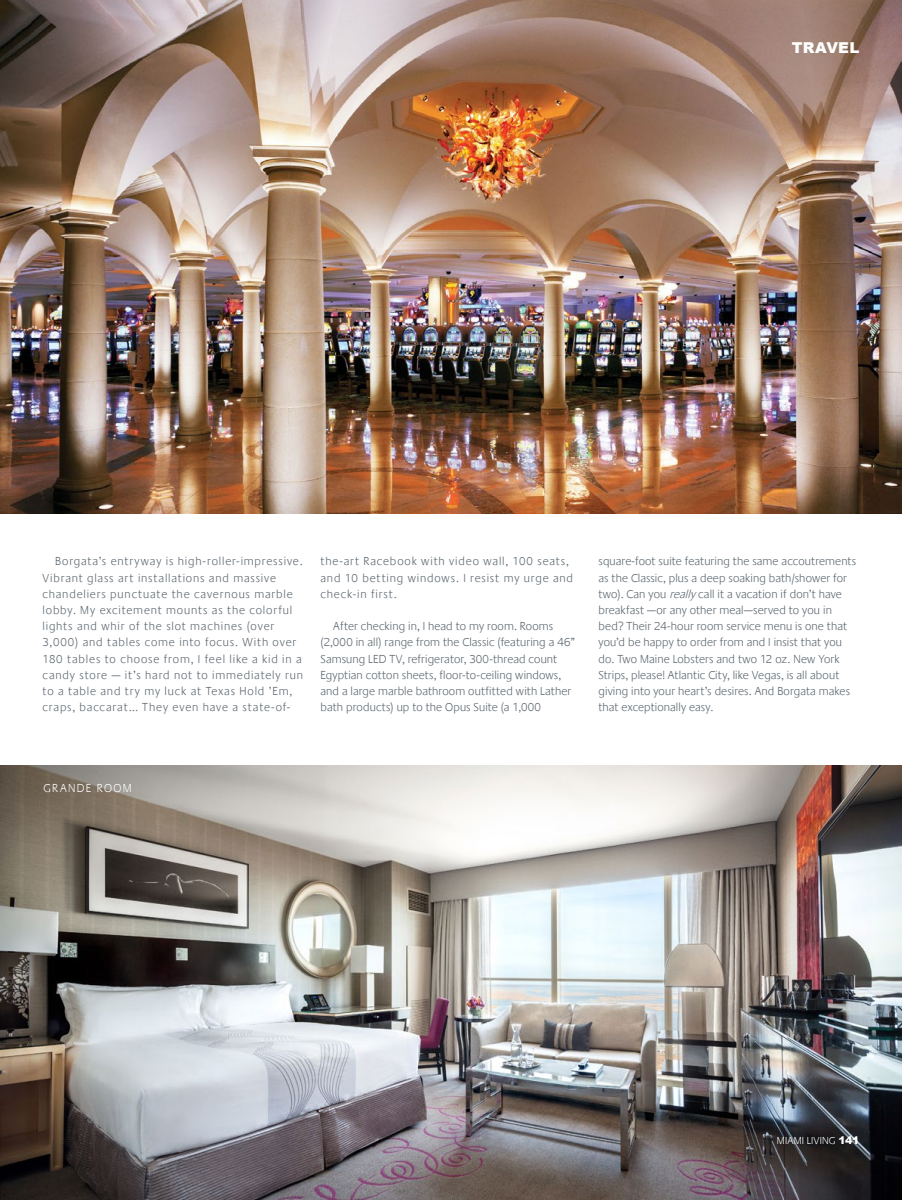
<style>
.page{position:relative;width:902px;height:1200px;background:#fff}
.page>*{position:absolute;margin:0;border:0;box-sizing:border-box;transform-origin:0 0}
.t1{font:900 15px "Arial";letter-spacing:.02em;color:#fff}
.ML_Story_Body{font:300 12px/16.2px "Praxis LT";letter-spacing:.015em;color:#5c676f}
.ML_Story_Body-2{font:300 12px/16.2px "Praxis LT";letter-spacing:.07em;color:#5c676f}
.t2{font:300 12px "Praxis LT";letter-spacing:.115em;color:#fff}
.t3{font:300 10.5px "Praxis LT";letter-spacing:.02em;color:#fff}
.s1{font-style:italic}
.s2{font-family:"Arial";font-weight:900}
</style>
<div class="page">
<img style="left:0;top:765px;width:901px;height:434px">
<img style="left:0;top:0;width:901px;height:513px">
<p class="t1" style="left:791px;top:37px;width:69px">TRAVEL</p>
<p class="ML_Story_Body-2" style="left:43px;top:553px;width:262px;text-indent:13px">Borgata’s entryway is high-roller-impressive.<br>Vibrant glass art installations and massive chandeliers punctuate the cavernous marble lobby. My excitement mounts as the colorful lights and whir of the slot machines (over 3,000) and tables come into focus. With over 180 tables to choose from, I feel like a kid in a candy store — it’s hard not to immediately run to a table and try my luck at Texas Hold ’Em, craps, baccarat… They even have a state-of-</p>
<p class="ML_Story_Body-2" style="left:320px;top:553px;width:254px">the-art Racebook with video wall, 100 seats, and 10 betting windows. I resist my urge and check-in first.</p>
<p class="ML_Story_Body" style="left:320px;top:618px;width:256px;text-indent:13px">After checking in, I head to my room. Rooms (2,000 in all) range from the Classic (featuring a 46” Samsung LED TV, refrigerator, 300-thread count Egyptian cotton sheets, floor-to-ceiling windows, and a large marble bathroom outfitted with Lather bath products) up to the Opus Suite (a 1,000</p>
<p class="ML_Story_Body" style="left:598px;top:553px;width:259px">square-foot suite featuring the same accoutrements as the Classic, plus a deep soaking bath/shower for two). Can you <span class="s1">really</span>call it a vacation if don’t have breakfast —or any other meal—served to you in bed? Their 24-hour room service menu is one that you’d be happy to order from and I insist that you do. Two Maine Lobsters and two 12 oz. New York Strips, please! Atlantic City, like Vegas, is all about giving into your heart’s desires. And Borgata makes that exceptionally easy.</p>
<p class="t2" style="left:44px;top:781px;width:90px">GRANDE ROOM</p>
<p class="t3" style="left:776px;top:1134px;width:84px">MIAMI LIVING <span class="s2">141</span></p>
</div>
